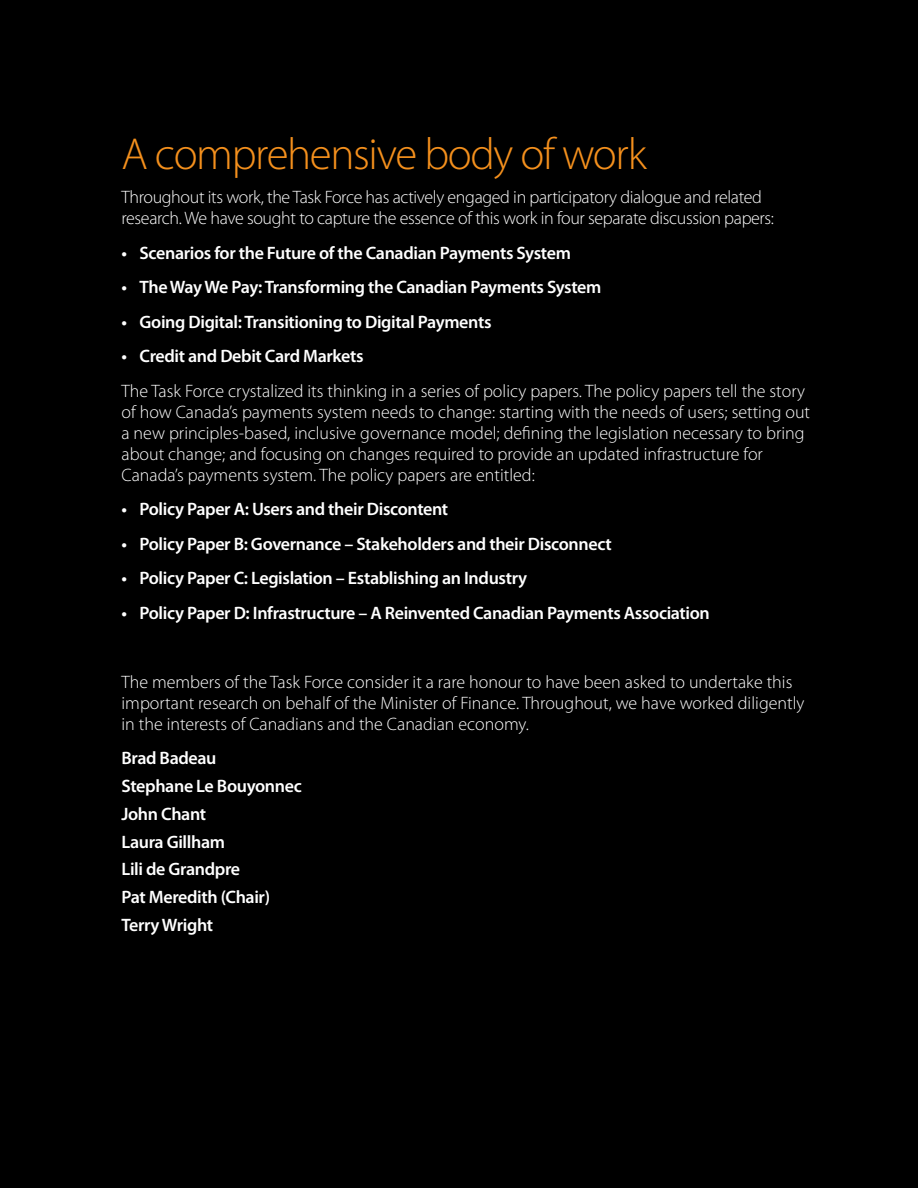
<style>
.page{position:relative;width:918px;height:1188px;background:#000}
.page>*{position:absolute;margin:0;border:0;box-sizing:border-box;transform-origin:0 0}
.t1{font:300 45px "Myriad Pro";letter-spacing:-.03em;color:#f4901d}
.t2{font:300 18px/21px "Myriad Pro";color:#fff}
.t3{font:600 18px/27.8px "Myriad Pro";letter-spacing:-.02em;color:#fff}
.t4{font:300 18px/21px "Myriad Pro";letter-spacing:-.02em;color:#fff}
</style>
<div class="page">
<h1 class="t1" style="left:122px;top:127px;width:527px">A comprehensive body of work</h1>
<p class="t4" style="left:122px;top:187px;width:654px">Throughout its work, the Task Force has actively engaged in participatory dialogue and related research. We have sought to capture the essence of this work in four separate discussion papers:</p>
<p class="t3" style="left:122px;top:238px;width:451px">• Scenarios for the Future of the Canadian Payments System</p>
<p class="t3" style="left:122px;top:273px;width:481px">• TheWayWe Pay:Transforming the Canadian Payments System</p>
<p class="t3" style="left:121px;top:307px;width:372px">• Going Digital:Transitioning to Digital Payments</p>
<p class="t3" style="left:121px;top:342px;width:244px">• Credit and Debit Card Markets</p>
<p class="t2" style="left:121px;top:380px;width:690px">The Task Force crystalized its thinking in a series of policy papers. The policy papers tell the story of how Canada’s payments system needs to change: starting with the needs of users; setting out a new principles-based, inclusive governance model; defining the legislation necessary to bring about change; and focusing on changes required to provide an updated infrastructure for Canada’s payments system. The policy papers are entitled:</p>
<p class="t3" style="left:122px;top:495px;width:328px">• Policy Paper A: Users and their Discontent</p>
<p class="t3" style="left:122px;top:529px;width:492px">• Policy Paper B: Governance – Stakeholders and their Disconnect</p>
<p class="t3" style="left:122px;top:564px;width:407px">• Policy Paper C: Legislation – Establishing an Industry</p>
<p class="t3" style="left:122px;top:598px;width:590px">• Policy Paper D: Infrastructure – A Reinvented Canadian Payments Association</p>
<p class="t2" style="left:122px;top:671px;width:684px">The members of the Task Force consider it a rare honour to have been asked to undertake this important research on behalf of the Minister of Finance. Throughout, we have worked diligently in the interests of Canadians and the Canadian economy.</p>
<p class="t3" style="left:122px;top:744px;width:182px">Brad Badeau<br>Stephane Le Bouyonnec<br>John Chant<br>Laura Gillham<br>Lili de Grandpre<br>Pat Meredith (Chair)<br>TerryWright</p>
</div>
